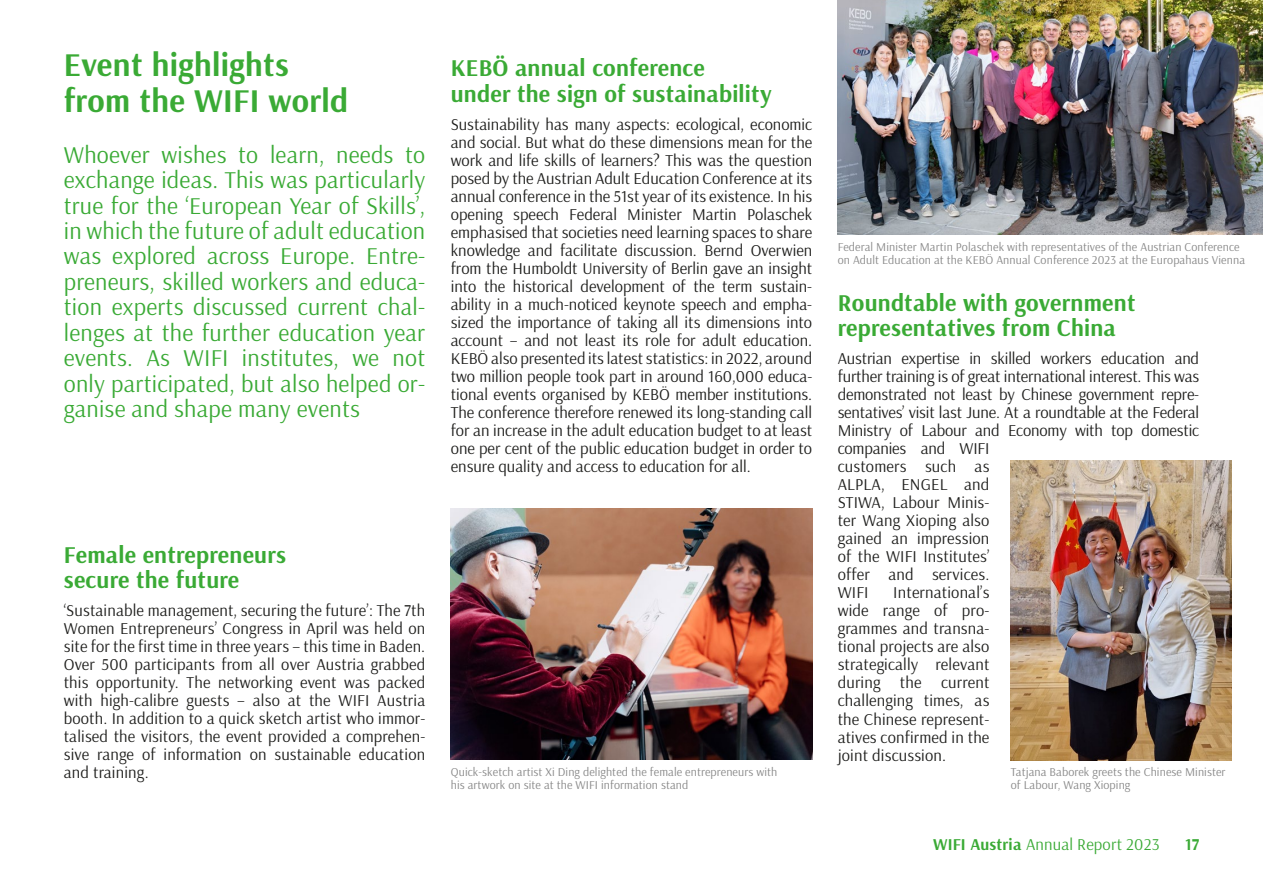
<style>
.page{position:relative;width:1263px;height:893px;background:#fff}
.page>*{position:absolute;margin:0;border:0;box-sizing:border-box;transform-origin:0 0}
.t1{font:700 33px/36px "Arsenal";letter-spacing:.01em;color:#3aaa35}
.t2{font:24px/25.5px "Arsenal";letter-spacing:.01em;color:#3aaa35;text-align:justify}
.t3{font:700 24px/25.5px "Arsenal";letter-spacing:.01em;color:#3aaa35}
.t4{font:16.5px/18px "Arsenal";letter-spacing:-.005em;color:#1d1d1b;text-align:justify}
.t5{font:16.5px "Arsenal";letter-spacing:.01em;color:#3aaa35}
.t6{font:700 16.5px "Arsenal";color:#3aaa35}
.t7{font:12px/13.5px "Arsenal";letter-spacing:.01em;color:#878787}
.s1{font-weight:700}
</style>
<div class="page">
<img style="left:451px;top:508px;width:361px;height:251px">
<img style="left:1011px;top:460px;width:221px;height:300px">
<img style="left:838px;top:0;width:425px;height:235px">
<h1 class="t1" style="left:64px;top:46px;width:286px">Event highlights from the WIFI world</h1>
<p class="t2" style="left:64px;top:141px;width:363px">Whoever wishes to learn, needs to exchange ideas. This was particularly true for the ‘European Year of Skills’, in which the future of adult education was explored across Europe. Entre&shy;preneurs, skilled workers and educa&shy;tion experts discussed current chal&shy;lenges at the further education year events. As WIFI institutes, we not only participated, but also helped or&shy;ganise and shape many events</p>
<h2 class="t3" style="left:64px;top:541px;width:224px">Female entrepreneurs secure the future</h2>
<p class="t4" style="left:64px;top:601px;width:363px">‘Sustainable management, securing the future’: The 7th Women Entrepreneurs’ Congress in April was held on site for the first time in three years – this time in Baden.<br>Over 500 participants from all over Austria grabbed this opportunity. The networking event was packed with high-calibre guests – also at the WIFI Austria booth. In addition to a quick sketch artist who immor&shy;talised the visitors, the event provided a comprehen&shy;sive range of information on sustainable education and training.</p>
<h2 class="t3" style="left:451px;top:55px;width:322px">KEBÖ annual conference<br>under the sign of sustainability</h2>
<p class="t4" style="left:451px;top:115px;width:363px">Sustainability has many aspects: ecological, economic and social. But what do these dimensions mean for the work and life skills of learners? This was the question posed by the Austrian Adult Education Conference at its annual conference in the 51st year of its existence. In his opening speech Federal Minister Martin Polaschek emphasised that societies need learning spaces to share knowledge and facilitate discussion. Bernd Overwien from the Humboldt University of Berlin gave an insight into the historical development of the term sustain&shy;ability in a much-noticed keynote speech and empha&shy;sized the importance of taking all its dimensions into account – and not least its role for adult education.<br>KEBÖ also presented its latest statistics: in 2022, around two million people took part in around 160,000 educa&shy;tional events organised by KEBÖ member institutions.<br>The conference therefore renewed its long-standing call for an increase in the adult education budget to at least one per cent of the public education budget in order to ensure quality and access to education for all.</p>
<p class="t7" style="left:838px;top:240px;width:409px">Federal Minister Martin Polaschek with representatives of the Austrian Conference on Adult Education at the KEBÖ Annual Conference 2023 at the Europahaus Vienna</p>
<h2 class="t3" style="left:838px;top:289px;width:299px">Roundtable with government representatives from China</h2>
<p class="t4" style="left:838px;top:349px;width:363px;text-align:left">Austrian expertise in skilled workers education and further training is of great international interest. This was demonstrated not least by Chinese government repre&shy;sentatives’ visit last June. At a roundtable at the Federal<br>Ministry of Labour and Economy with top domestic companies and WIFI<br>customers such as<br>ALPLA, ENGEL and<br>STIWA, Labour Minis-<br>ter Wang Xioping also<br>gained an impression<br>of the WIFI Institutes’<br>offer and services.<br>WIFI</p>
<p class="t4" style="left:838px;top:583px;width:153px;text-indent:56px">International’s wide range of pro&shy;grammes and transna&shy;tional projects are also strategically relevant during the current challenging times, as the Chinese represent&shy;atives confirmed in the joint discussion.</p>
<p class="t7" style="left:451px;top:765px;width:328px">Quick-sketch artist Xi Ding delighted the female entrepreneurs with his artwork on site at the WIFI information stand</p>
<p class="t7" style="left:1011px;top:765px;width:216px">Tatjana Baborek greets the Chinese Minister of Labour, Wang Xioping</p>
<p class="t5" style="left:933px;top:834px;width:228px"><span class="s1">WIFI Austria</span> Annual Report 2023</p>
<p class="t6" style="left:1185px;top:833px;width:16px">17</p>
</div>
